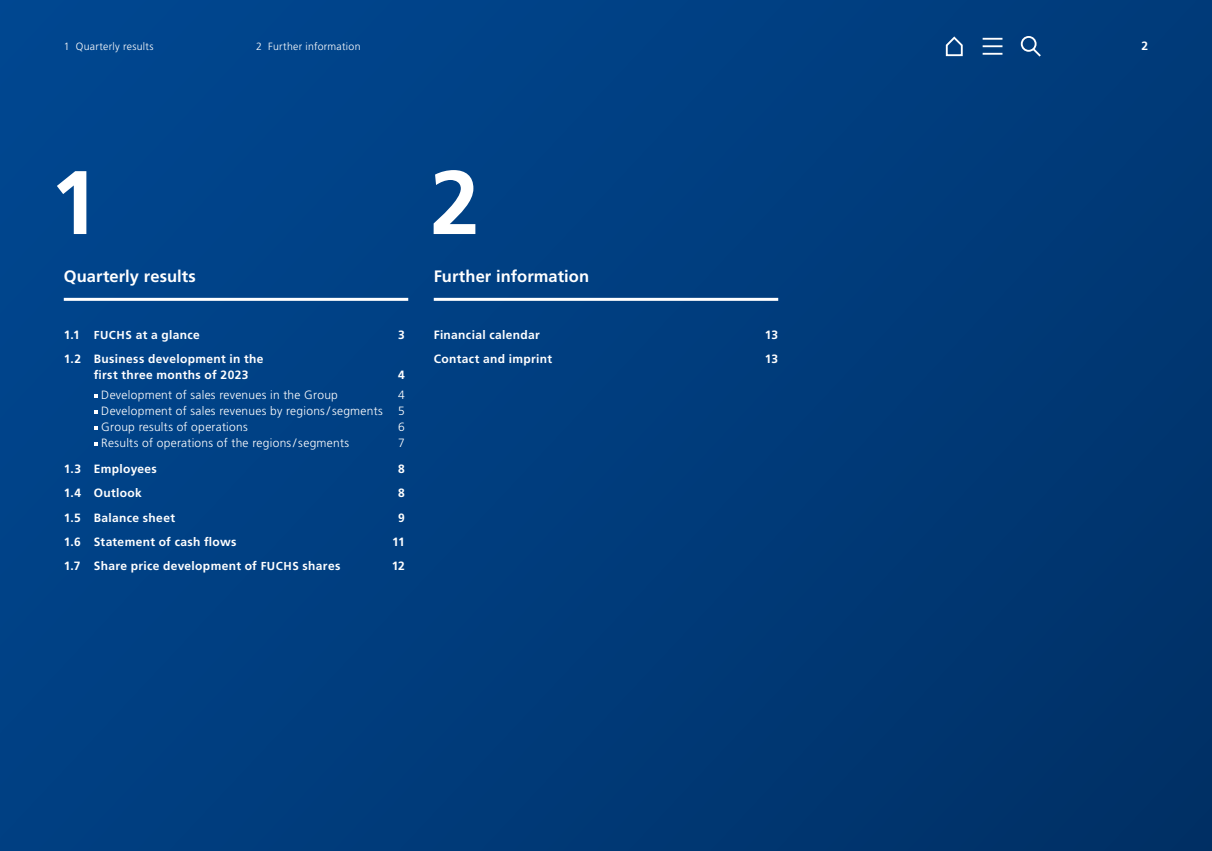
<style>
.page{position:relative;width:1212px;height:851px;background:#fff}
.page>*{position:absolute;margin:0;border:0;box-sizing:border-box;transform-origin:0 0}
.t1{font:700 90px "Frutiger LT Std";color:#fff}
.t2{font:700 16.5px "Frutiger LT Std";letter-spacing:.005em;color:#fff}
.t3{font:700 12px/15.8px "Frutiger LT Std";letter-spacing:.03em;color:#fff}
.t4{font:300 12px "Frutiger LT Std";letter-spacing:.02em;color:#fff}
.t5{font:300 10.5px "Frutiger LT Std";letter-spacing:.025em;color:#fff}
.s1{font-size:11.55px}
</style>
<div class="page">
<div style="left:0;top:0;width:1212px;height:850px;background:linear-gradient(to right,#00448b,#00356f)"></div>
<svg style="left:94px;top:394px;width:4px;height:4px"></svg>
<svg style="left:94px;top:410px;width:4px;height:4px"></svg>
<svg style="left:94px;top:426px;width:4px;height:4px"></svg>
<svg style="left:94px;top:442px;width:4px;height:4px"></svg>
<hr style="left:64px;top:298px;width:344px;height:3px;background:#fff">
<hr style="left:434px;top:298px;width:344px;height:3px;background:#fff">
<svg style="left:945px;top:35px;width:19px;height:22px"></svg>
<hr style="left:982px;top:38px;width:20px;height:2px;background:#fff">
<hr style="left:982px;top:45px;width:20px;height:2px;background:#fff">
<hr style="left:982px;top:53px;width:20px;height:2px;background:#fff">
<div style="left:1021px;top:36px;width:15px;height:16px;border:2px solid #fff;border-radius:50%"></div>
<svg style="left:1030px;top:46px;width:13px;height:13px"></svg>
<p class="t5" style="left:64px;top:40px;width:91px">1 Quarterly results</p>
<p class="t5" style="left:256px;top:40px;width:106px">2 Further information</p>
<p class="t3" style="left:1141px;top:38px;width:8px">2</p>
<h1 class="t1" style="left:50px;top:150px;width:52px">1</h1>
<h2 class="t2" style="left:64px;top:266px;width:134px">Quarterly results</h2>
<p class="t3" style="left:64px;top:327px;width:137px">1.1 <span class="s1">FUCHS</span> at a glance</p>
<p class="t3" style="left:398px;top:327px;width:8px">3</p>
<p class="t3" style="left:94px;top:351px;width:171px;text-indent:-30px">1.2 Business development in the first three months of 2023</p>
<p class="t3" style="left:398px;top:367px;width:8px">4</p>
<p class="t4" style="left:101px;top:388px;width:238px">Development of sales revenues in the Group</p>
<p class="t4" style="left:398px;top:388px;width:8px">4</p>
<p class="t4" style="left:101px;top:404px;width:283px">Development of sales revenues by regions/segments</p>
<p class="t4" style="left:398px;top:404px;width:8px">5</p>
<p class="t4" style="left:101px;top:420px;width:148px">Group results of operations</p>
<p class="t4" style="left:398px;top:420px;width:8px">6</p>
<p class="t4" style="left:101px;top:436px;width:249px">Results of operations of the regions/segments</p>
<p class="t4" style="left:398px;top:436px;width:8px">7</p>
<p class="t3" style="left:64px;top:461px;width:95px">1.3 Employees</p>
<p class="t3" style="left:398px;top:461px;width:8px">8</p>
<p class="t3" style="left:64px;top:485px;width:80px">1.4 Outlook</p>
<p class="t3" style="left:398px;top:485px;width:8px">8</p>
<p class="t3" style="left:64px;top:509px;width:113px">1.5 Balance sheet</p>
<p class="t3" style="left:398px;top:509px;width:8px">9</p>
<p class="t3" style="left:64px;top:534px;width:174px">1.6 Statement of cash flows</p>
<p class="t3" style="left:392px;top:534px;width:14px">11</p>
<p class="t3" style="left:64px;top:558px;width:278px">1.7 Share price development of <span class="s1">FUCHS</span> shares</p>
<p class="t3" style="left:392px;top:558px;width:15px">12</p>
<h1 class="t1" style="left:430px;top:150px;width:52px">2</h1>
<h2 class="t2" style="left:434px;top:266px;width:157px">Further information</h2>
<p class="t3" style="left:434px;top:327px;width:108px">Financial calendar</p>
<p class="t3" style="left:765px;top:327px;width:15px">13</p>
<p class="t3" style="left:434px;top:351px;width:120px">Contact and imprint</p>
<p class="t3" style="left:765px;top:351px;width:15px">13</p>
</div>
